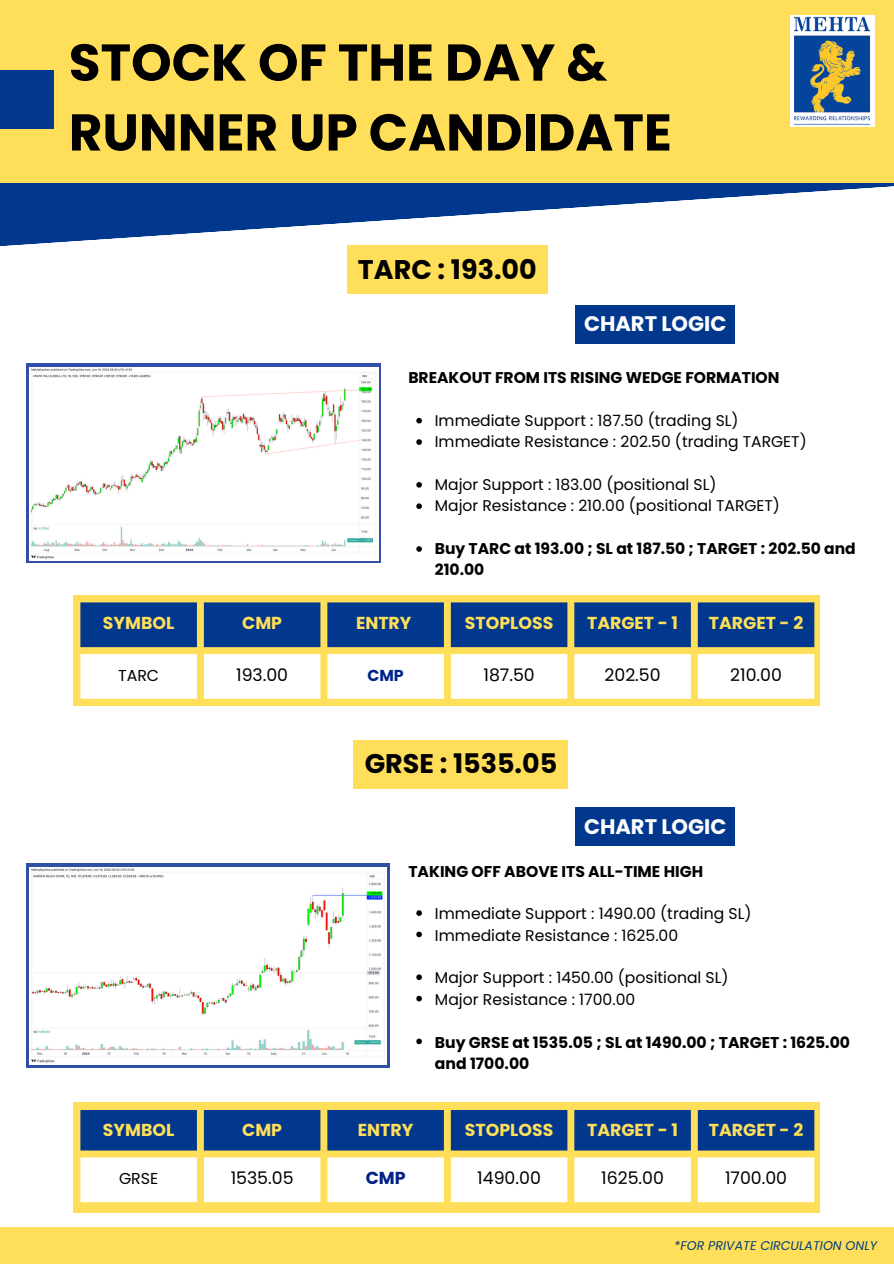
<style>
.page{position:relative;width:894px;height:1264px;background:#fff}
.page>*{position:absolute;margin:0;border:0;box-sizing:border-box;transform-origin:0 0}
.t1{font:700 51.6px/69.9px "Poppins";color:#000}
.t2{font:700 27px "Poppins";color:#000}
.t3{font:700 21px "Poppins";color:#fff}
.t4{font:700 17.25px "Poppins";color:#ffde59}
.t5{font:17.25px "Poppins";color:#000}
.t6{font:700 17.25px "Poppins";color:#012388}
.t7{font:15.75px "Poppins";color:#000}
.t8{font:700 15.75px "Poppins";color:#012388}
.t9{font:15.6px "Poppins";color:#000}
.t10{font:700 15.6px/21.3px "Poppins";color:#000}
.t11{font:italic 12.6px "Poppins";color:#04407d}
</style>
<div class="page">
<svg style="left:0;top:182px;width:893px;height:65px;fill:#01388e"></svg>
<div style="left:0;top:0;width:893px;height:182px;background:#ffde59"></div>
<div style="left:0;top:1226px;width:893px;height:37px;background:#ffde59"></div>
<div style="left:0;top:71px;width:54px;height:58px;background:#01388e"></div>
<div style="left:790px;top:15px;width:84px;height:111px;background:#fff"></div>
<img style="left:794px;top:16px;width:76px;height:109px">
<svg style="left:26px;top:364px;width:355px;height:199px;fill:#304fa9"></svg>
<img style="left:29px;top:367px;width:349px;height:193px">
<div style="left:74px;top:594px;width:745px;height:111px;background:#ffde59"></div>
<svg style="left:80px;top:602px;width:734px;height:45px;background:#0f418b"></svg>
<svg style="left:80px;top:654px;width:734px;height:44px;background:#fffdf6"></svg>
<svg style="left:416px;top:418px;width:6px;height:5px"></svg>
<svg style="left:416px;top:439px;width:6px;height:6px"></svg>
<svg style="left:416px;top:482px;width:6px;height:5px"></svg>
<svg style="left:416px;top:503px;width:6px;height:6px"></svg>
<svg style="left:416px;top:546px;width:6px;height:6px"></svg>
<div style="left:575px;top:305px;width:159px;height:38px;background:#01388e"></div>
<svg style="left:416px;top:910px;width:6px;height:5px"></svg>
<svg style="left:416px;top:931px;width:6px;height:6px"></svg>
<svg style="left:416px;top:974px;width:6px;height:6px"></svg>
<svg style="left:416px;top:995px;width:6px;height:6px"></svg>
<svg style="left:416px;top:1038px;width:6px;height:6px"></svg>
<div style="left:575px;top:807px;width:159px;height:39px;background:#01388e"></div>
<svg style="left:26px;top:863px;width:363px;height:204px;background:#4e69b5"></svg>
<img style="left:29px;top:867px;width:357px;height:197px">
<div style="left:74px;top:1102px;width:745px;height:110px;background:#ffde59"></div>
<div style="left:80px;top:1110px;width:734px;height:40px;background:#01388e"></div>
<svg style="left:80px;top:1157px;width:734px;height:45px;background:#fffdf5"></svg>
<div style="left:347px;top:245px;width:200px;height:49px;background:#ffde59"></div>
<div style="left:354px;top:739px;width:214px;height:49px;background:#ffde59"></div>
<h1 class="t1" style="left:69px;top:28px;width:604px">STOCK OF THE DAY &amp;<br>RUNNER UP CANDIDATE</h1>
<p class="t2" style="left:358px;top:250px;width:180px">TARC : 193.00</p>
<p class="t3" style="left:584px;top:309px;width:144px">CHART LOGIC</p>
<p class="t10" style="left:408px;top:367px;width:372px">BREAKOUT FROM ITS RISING WEDGE FORMATION</p>
<p class="t9" style="left:434px;top:409px;width:305px">Immediate Support : 187.50 (trading SL)</p>
<p class="t9" style="left:434px;top:431px;width:373px">Immediate Resistance : 202.50 (trading TARGET)</p>
<p class="t9" style="left:434px;top:473px;width:283px">Major Support : 183.00 (positional SL)</p>
<p class="t9" style="left:434px;top:495px;width:346px">Major Resistance : 210.00 (positional TARGET)</p>
<p class="t10" style="left:434px;top:538px;width:422px">Buy TARC at 193.00 ; SL at 187.50 ; TARGET : 202.50 and<br>210.00</p>
<p class="t4" style="left:103px;top:611px;width:73px">SYMBOL</p>
<h2 class="t4" style="left:242px;top:611px;width:41px">CMP</h2>
<h3 class="t4" style="left:356px;top:611px;width:57px">ENTRY</h3>
<p class="t4" style="left:465px;top:611px;width:90px">STOPLOSS</p>
<h4 class="t4" style="left:587px;top:611px;width:92px">TARGET - 1</h4>
<p class="t4" style="left:708px;top:611px;width:96px">TARGET - 2</p>
<p class="t7" style="left:118px;top:664px;width:43px">TARC</p>
<p class="t5" style="left:236px;top:663px;width:53px">193.00</p>
<p class="t8" style="left:367px;top:664px;width:38px">CMP</p>
<p class="t5" style="left:483px;top:663px;width:53px">187.50</p>
<p class="t5" style="left:604px;top:663px;width:58px">202.50</p>
<p class="t5" style="left:730px;top:663px;width:53px">210.00</p>
<p class="t2" style="left:364px;top:744px;width:194px">GRSE : 1535.05</p>
<h4 class="t3" style="left:584px;top:812px;width:144px">CHART LOGIC</h4>
<p class="t10" style="left:408px;top:860px;width:296px">TAKING OFF ABOVE ITS ALL-TIME HIGH</p>
<p class="t9" style="left:435px;top:902px;width:318px">Immediate Support : 1490.00 (trading SL)</p>
<p class="t9" style="left:435px;top:924px;width:245px">Immediate Resistance : 1625.00</p>
<h2 class="t9" style="left:435px;top:967px;width:295px">Major Support : 1450.00 (positional SL)</h2>
<h3 class="t9" style="left:435px;top:988px;width:202px">Major Resistance : 1700.00</h3>
<p class="t10" style="left:435px;top:1031px;width:416px">Buy GRSE at 1535.05 ; SL at 1490.00 ; TARGET : 1625.00 and 1700.00</p>
<p class="t4" style="left:103px;top:1117px;width:73px">SYMBOL</p>
<p class="t4" style="left:242px;top:1117px;width:41px">CMP</p>
<p class="t4" style="left:358px;top:1117px;width:57px">ENTRY</p>
<p class="t4" style="left:465px;top:1117px;width:90px">STOPLOSS</p>
<p class="t4" style="left:587px;top:1117px;width:92px">TARGET - 1</p>
<p class="t4" style="left:708px;top:1117px;width:96px">TARGET - 2</p>
<p class="t7" style="left:119px;top:1167px;width:41px">GRSE</p>
<p class="t5" style="left:231px;top:1166px;width:64px">1535.05</p>
<p class="t6" style="left:365px;top:1166px;width:41px">CMP</p>
<p class="t5" style="left:477px;top:1166px;width:65px">1490.00</p>
<p class="t5" style="left:601px;top:1166px;width:64px">1625.00</p>
<p class="t5" style="left:724px;top:1166px;width:64px">1700.00</p>
<p class="t11" style="left:674px;top:1236px;width:204px">*FOR PRIVATE CIRCULATION ONLY</p>
</div>
